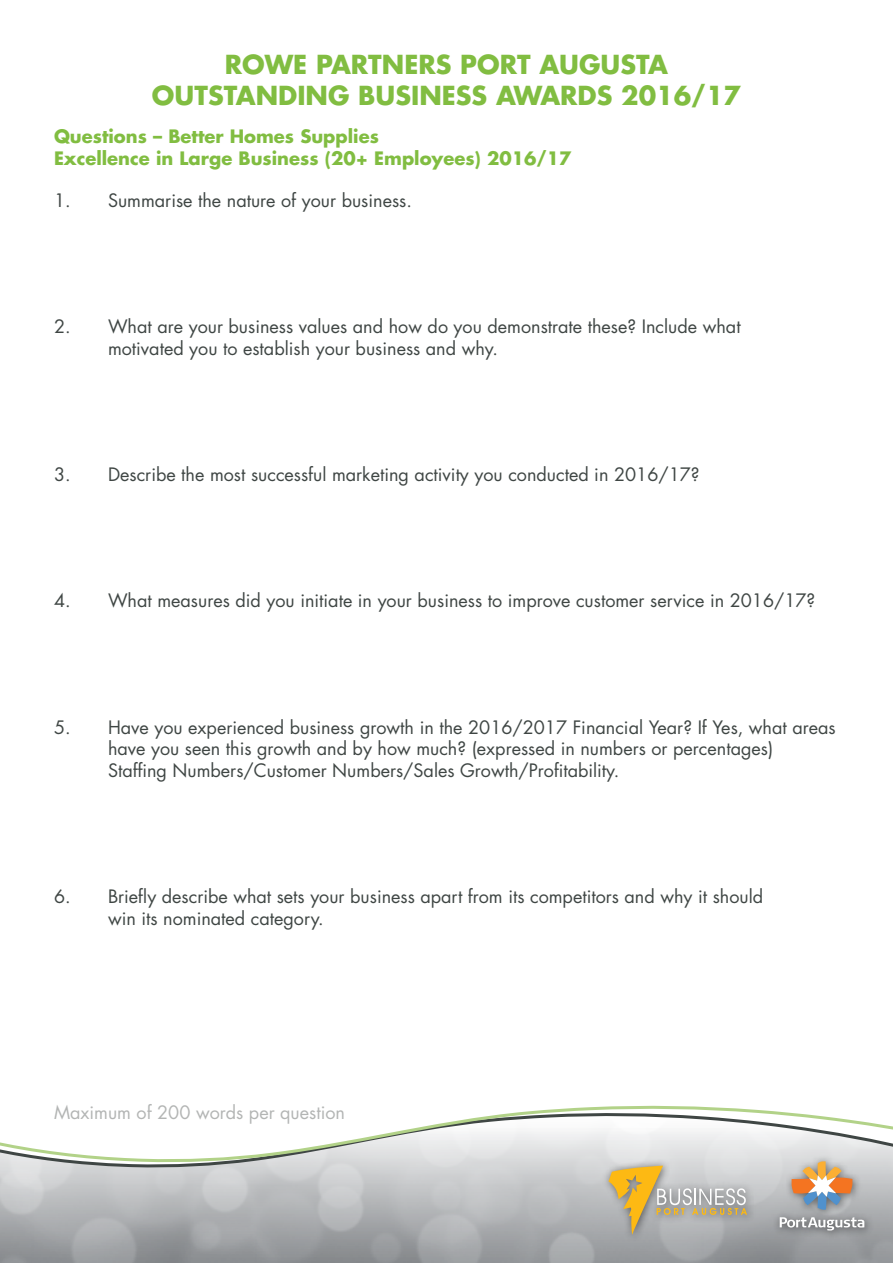
<style>
.page{position:relative;width:893px;height:1263px;background:#fff}
.page>*{position:absolute;margin:0;border:0;box-sizing:border-box;transform-origin:0 0}
.t1{font:700 25.5px/30.6px "Futura";color:#81bd41;text-align:center}
.t2{font:18px/21.6px "Futura";color:#3f4644}
.t3{font:700 18px/21.6px "Futura";color:#81bd41}
.t4{font:18px "Futura";color:#b3b5b4}
</style>
<div class="page">
<svg style="left:0;top:1163px;width:893px;height:100px;background:#afb1b4"></svg>
<svg style="left:0;top:1105px;width:893px;height:58px"></svg>
<div style="left:602px;top:1159px;width:154px;height:84px;background:#000;opacity:.51"></div>
<svg style="left:608px;top:1166px;width:139px;height:69px;background:#c2b79b"></svg>
<div style="left:773px;top:1155px;width:100px;height:85px;background:#000;opacity:.51"></div>
<svg style="left:780px;top:1217px;width:84px;height:13px"></svg>
<svg style="left:792px;top:1161px;width:60px;height:49px;background:#c1a891"></svg>
<h1 class="t1" style="left:152px;top:49px;width:590px">ROWE PARTNERS PORT AUGUSTA<br>OUTSTANDING BUSINESS AWARDS 2016/17</h1>
<p class="t3" style="left:54px;top:125px;width:519px">Questions – Better Homes Supplies<br>Excellence in Large Business (20+ Employees) 2016/17</p>
<p class="t2" style="left:54px;top:189px;width:359px">1. Summarise the nature of your business.</p>
<p class="t2" style="left:108px;top:315px;width:634px;text-indent:-54px">2. What are your business values and how do you demonstrate these? Include what motivated you to establish your business and why.</p>
<p class="t2" style="left:54px;top:463px;width:647px">3. Describe the most successful marketing activity you conducted in 2016/17?</p>
<p class="t2" style="left:54px;top:590px;width:763px">4. What measures did you initiate in your business to improve customer service in 2016/17?</p>
<p class="t2" style="left:108px;top:716px;width:729px;text-indent:-54px">5. Have you experienced business growth in the 2016/2017 Financial Year? If Yes, what areas have you seen this growth and by how much? (expressed in numbers or percentages)<br>Staffing Numbers/Customer Numbers/Sales Growth/Profitability.</p>
<p class="t2" style="left:108px;top:886px;width:657px;text-indent:-54px">6. Briefly describe what sets your business apart from its competitors and why it should win its nominated category.</p>
<p class="t4" style="left:54px;top:1100px;width:293px">Maximum of 200 words per question</p>
</div>
